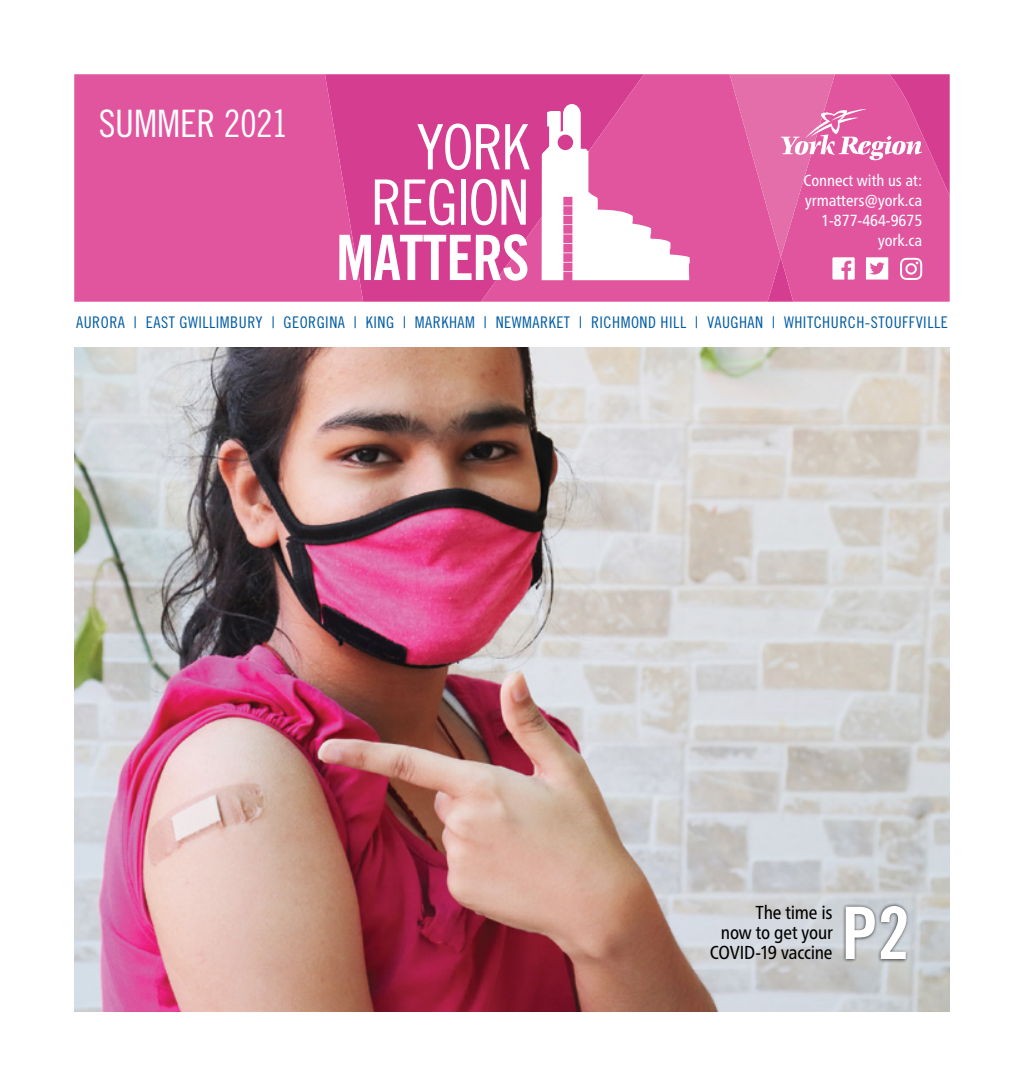
<style>
.page{position:relative;width:1024px;height:1080px;background:#fff}
.page>*{position:absolute;margin:0;border:0;box-sizing:border-box;transform-origin:0 0}
.t1{font:72.5px "Trade Gothic LT Pro Bd Cn 20";color:#fff}
.t2{font:62.62px/55.4px "Trade Gothic LT Pro Cn 18";letter-spacing:-.025em;color:#fff;text-align:right}
.t3{font:37.88px "Trade Gothic LT Pro Cn 18";letter-spacing:-.01em;color:#fff}
.t4{font:condensed 18.75px/20px "Frutiger Neue LT Pro";letter-spacing:-.015em;color:#000;text-align:right}
.t5{font:16px "Trade Gothic LT Pro Cn 18";letter-spacing:.03em;color:#005ca6}
.t6{font:condensed 16px/19.8px "Frutiger Neue LT Pro";color:#fff;text-align:right}
.s1{font-family:"Trade Gothic LT Pro Bd Cn 20"}
</style>
<div class="page">
<svg style="left:74px;top:74px;width:311px;height:228px;background:#df529d"></svg>
<svg style="left:392px;top:74px;width:557px;height:228px;background:#e063a6"></svg>
<img style="left:74px;top:347px;width:876px;height:664px">
<div style="left:842px;top:903px;width:66px;height:60px;background:#000;opacity:.75"></div>
<p class="t3" style="left:99px;top:101px;width:191px">SUMMER 2021</p>
<p class="t2" style="left:336px;top:119px;width:195px">YORK<br>REGION<br><span class="s1">MATTERS</span></p>
<p class="t6" style="left:803px;top:171px;width:120px">Connect with us at: yrmatters@york.ca<br>1-877-464-9675 york.ca</p>
<p class="t5" style="left:76px;top:313px;width:873px">AURORA | EAST GWILLIMBURY | GEORGINA | KING | MARKHAM | NEWMARKET | RICHMOND HILL | VAUGHAN | WHITCHURCH-STOUFFVILLE</p>
<p class="t4" style="left:710px;top:903px;width:124px">The time is<br>now to get your<br>COVID-19 vaccine</p>
<h1 class="t1" style="left:841px;top:889px;width:70px">P2</h1>
</div>
